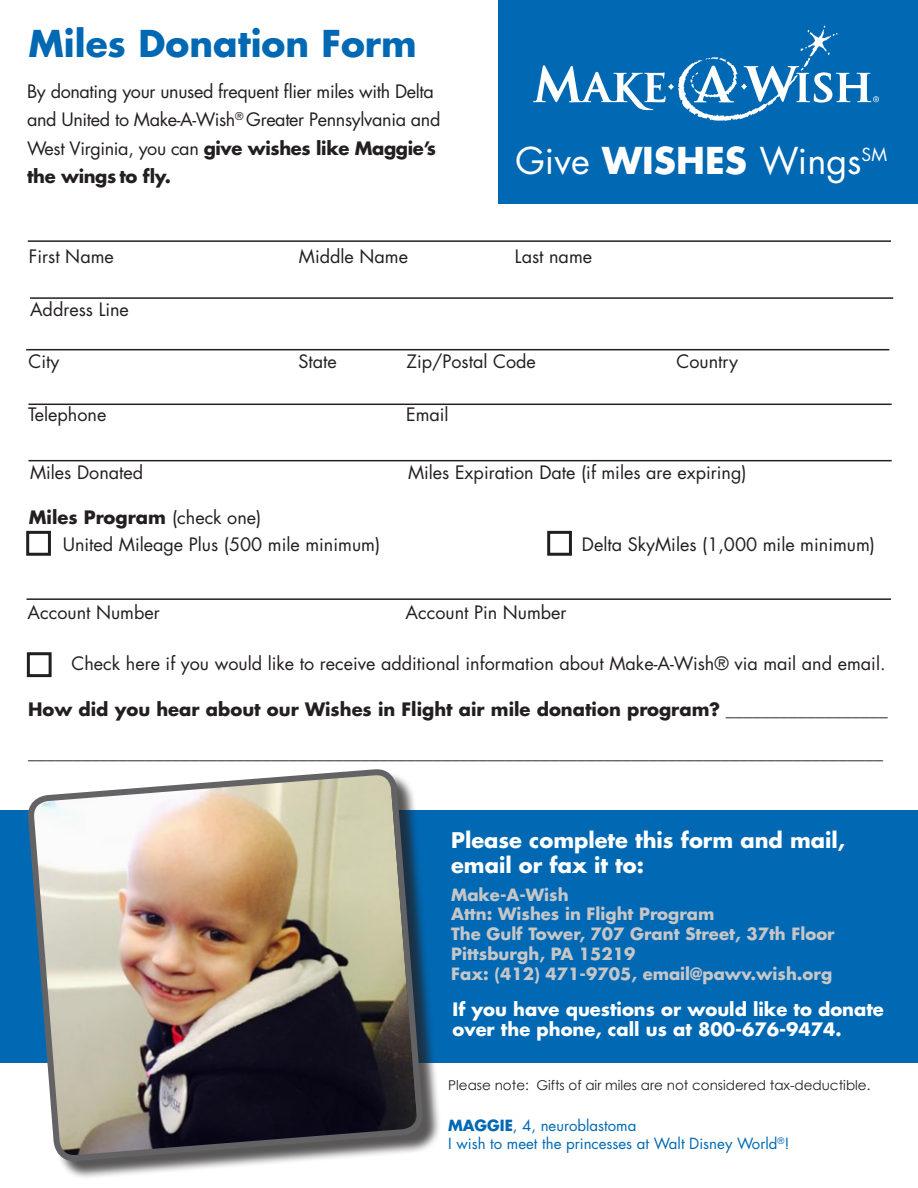
<style>
.page{position:relative;width:918px;height:1188px;background:#fff}
.page>*{position:absolute;margin:0;border:0;box-sizing:border-box;transform-origin:0 0}
.t1{font:36px "Futura Std";color:#fff}
.t2{font:700 36px "Futura Std";color:#0168b3}
.t3{font:700 21px/25.2px "Futura Std";color:#fff}
.t4{font:18px "Futura Std";color:#231f20}
.t5{font:18px/28.5px "Futura Std";letter-spacing:-.02em;color:#231f20}
.t6{font:700 18px "Futura Std";color:#231f20}
.t7{font:700 18px/19.5px "Futura Std";color:#fff}
.t8{font:700 16.5px "Futura Std";color:#c5c6c8}
.t9{font:15px "Futura Std";color:#0168b3}
.t10{font:13.5px "Century Gothic";color:#231f20}
.s1{font-weight:700}
.s2{font-weight:400}
</style>
<div class="page">
<div style="left:0;top:810px;width:918px;height:253px;background:#0168b3"></div>
<div style="left:499px;top:0;width:419px;height:204px;background:#0168b3"></div>
<svg style="left:533px;top:26px;width:346px;height:95px"></svg>
<div style="left:31px;top:772px;width:410px;height:407px;background:#231f20;opacity:.75"></div>
<img style="left:30px;top:771px;width:391px;height:408px">
<hr style="left:28px;top:240px;width:863px;height:2px;background:#231f20">
<div style="left:26px;top:531px;width:25px;height:25px;border:3px solid #231f20"></div>
<div style="left:547px;top:531px;width:25px;height:25px;border:3px solid #231f20"></div>
<hr style="left:27px;top:598px;width:864px;height:2px;background:#231f20">
<hr style="left:30px;top:297px;width:863px;height:2px;background:#231f20">
<hr style="left:26px;top:349px;width:863px;height:1px;background:#231f20">
<hr style="left:28px;top:404px;width:864px;height:1px;background:#231f20">
<hr style="left:28px;top:460px;width:864px;height:1px;background:#231f20">
<div style="left:27px;top:652px;width:25px;height:25px;border:3px solid #231f20"></div>
<p class="t2" style="left:29px;top:19px;width:390px">Miles Donation Form</p>
<p class="t5" style="left:27px;top:77px;width:415px">By donating your unused frequent flier miles with Delta and United to Make-A-Wish<sup>®</sup> Greater Pennsylvania and West Virginia, you can <span class="s1">give wishes like Maggie’s the wings to fly.</span></p>
<p class="t1" style="left:515px;top:138px;width:373px">Give <span class="s1">WISHES</span> Wings<sup>SM</sup></p>
<p class="t4" style="left:29px;top:244px;width:86px">First Name</p>
<p class="t4" style="left:299px;top:244px;width:111px">Middle Name</p>
<p class="t4" style="left:515px;top:244px;width:79px">Last name</p>
<p class="t4" style="left:30px;top:298px;width:100px">Address Line</p>
<p class="t4" style="left:28px;top:350px;width:32px">City</p>
<p class="t4" style="left:298px;top:350px;width:40px">State</p>
<p class="t4" style="left:406px;top:350px;width:131px">Zip/Postal Code</p>
<p class="t4" style="left:676px;top:350px;width:63px">Country</p>
<p class="t4" style="left:28px;top:403px;width:80px">Telephone</p>
<p class="t4" style="left:406px;top:403px;width:44px">Email</p>
<p class="t4" style="left:30px;top:461px;width:115px">Miles Donated</p>
<p class="t4" style="left:408px;top:461px;width:340px">Miles Expiration Date (if miles are expiring)</p>
<p class="t6" style="left:29px;top:505px;width:234px">Miles Program <span class="s2">(check one)</span></p>
<p class="t4" style="left:63px;top:533px;width:319px">United Mileage Plus (500 mile minimum)</p>
<p class="t4" style="left:582px;top:533px;width:295px">Delta SkyMiles (1,000 mile minimum)</p>
<p class="t4" style="left:28px;top:601px;width:134px">Account Number</p>
<p class="t4" style="left:406px;top:601px;width:163px">Account Pin Number</p>
<p class="t4" style="left:72px;top:652px;width:816px">Check here if you would like to receive additional information about Make-A-Wish® via mail and email.</p>
<p class="t6" style="left:28px;top:697px;width:861px">How did you hear about our Wishes in Flight air mile donation program? <span class="s2">__________________</span></p>
<p class="t4" style="left:28px;top:741px;width:856px">_______________________________________________________________________________________________</p>
<p class="t3" style="left:451px;top:827px;width:396px">Please complete this form and mail, email or fax it to:</p>
<p class="t8" style="left:451px;top:884px;width:119px">Make-A-Wish</p>
<p class="t8" style="left:451px;top:903px;width:265px">Attn: Wishes in Flight Program</p>
<p class="t8" style="left:451px;top:923px;width:385px">The Gulf Tower, 707 Grant Street, 37th Floor</p>
<p class="t8" style="left:451px;top:943px;width:186px">Pittsburgh, PA 15219</p>
<p class="t8" style="left:451px;top:963px;width:383px">Fax: (412) 471-9705, email@pawv.wish.org</p>
<p class="t7" style="left:453px;top:999px;width:433px">If you have questions or would like to donate over the phone, call us at 800-676-9474.</p>
<p class="t10" style="left:448px;top:1076px;width:424px">Please note: Gifts of air miles are not considered tax-deductible.</p>
<p class="t9" style="left:448px;top:1116px;width:190px"><span class="s1">MAGGIE</span>, 4, neuroblastoma</p>
<p class="t9" style="left:448px;top:1134px;width:343px">I wish to meet the princesses at Walt Disney World<sup>®</sup>!</p>
</div>
